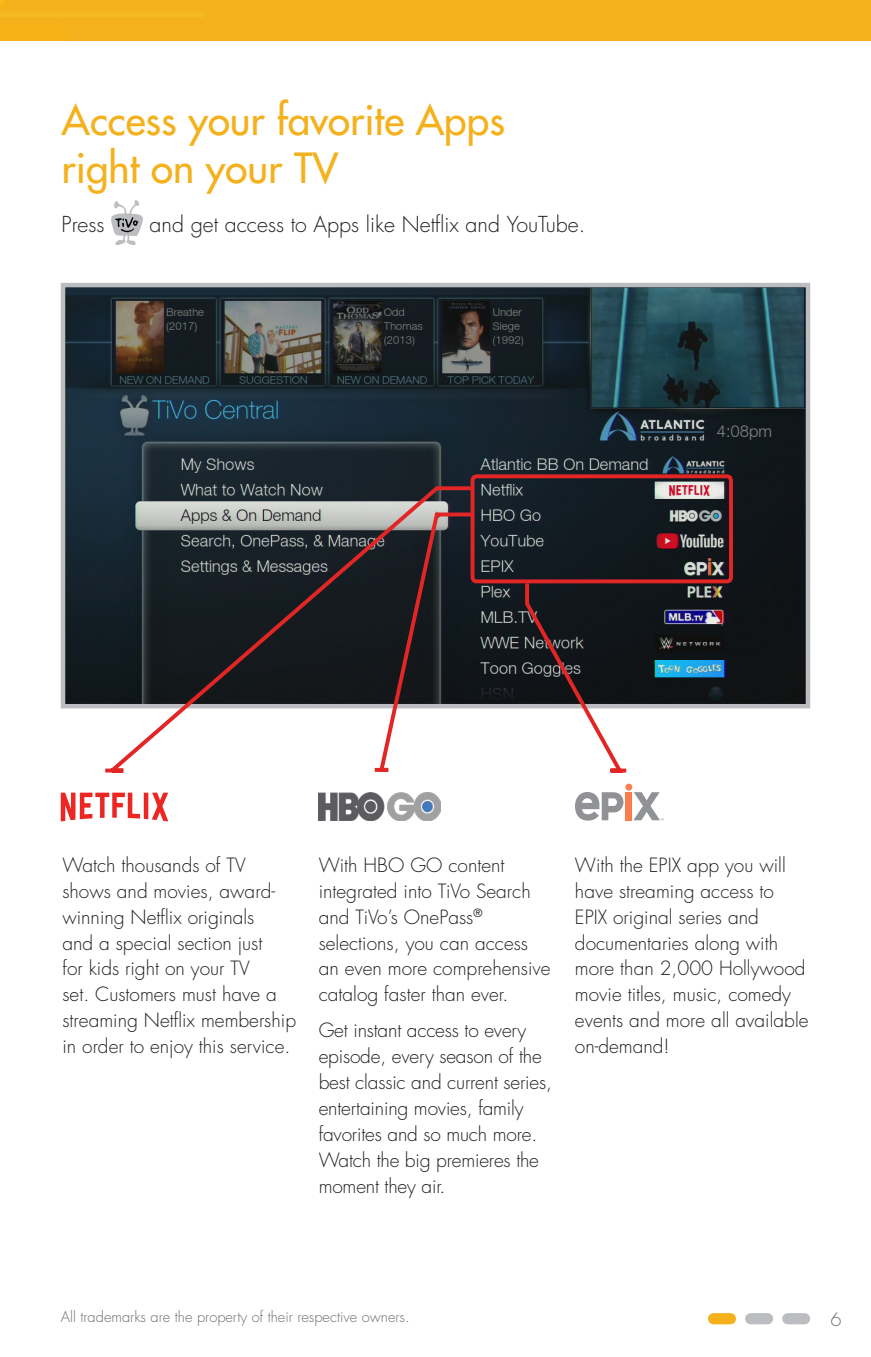
<style>
.page{position:relative;width:871px;height:1357px;background:#fff}
.page>*{position:absolute;margin:0;border:0;box-sizing:border-box;transform-origin:0 0}
.t1{font:500 40.5px/48.6px "Futura Std";color:#f4b11c}
.Body{font:300 21.38px "Futura Std";color:#231f20}
.Body-2{font:300 19.12px/25.9px "Futura Std";color:#231f20}
.Body-3{font:300 18px "Futura Std";color:#6c6d70}
.Disclaimer{font:300 14.62px "Futura Std";color:#6c6d70}
</style>
<div class="page">
<img style="left:60px;top:282px;width:751px;height:427px">
<svg style="left:111px;top:200px;width:32px;height:45px"></svg>
<svg style="left:633px;top:792px;width:31px;height:28px"></svg>
<div style="left:625px;top:792px;width:7px;height:28px;background:#fb7d4c"></div>
<div style="left:625px;top:784px;width:7px;height:6px;background:#fb7d4c;border-radius:50%"></div>
<svg style="left:575px;top:792px;width:48px;height:28px"></svg>
<img style="left:319px;top:792px;width:121px;height:29px">
<svg style="left:61px;top:792px;width:79px;height:29px"></svg>
<hr style="left:144px;top:793px;width:4px;height:26px;background:#ec2623">
<svg style="left:152px;top:793px;width:16px;height:28px"></svg>
<svg style="left:101px;top:484px;width:369px;height:289px"></svg>
<svg style="left:371px;top:510px;width:104px;height:263px"></svg>
<svg style="left:523px;top:583px;width:107px;height:190px"></svg>
<div style="left:470px;top:474px;width:263px;height:109px;border:4px solid #e22525;border-radius:4px"></div>
<div style="left:0;top:0;width:871px;height:40px;background:#f4b11c"></div>
<div style="left:788px;top:1313px;width:16px;height:11px;background:#bcbdc0"></div>
<div style="left:750px;top:1313px;width:17px;height:11px;background:#bcbdc0"></div>
<div style="left:713px;top:1313px;width:17px;height:11px;background:#f4b11c"></div>
<p class="t1" style="left:62px;top:96px;width:445px">Access your favorite Apps right on your TV</p>
<p class="Body" style="left:62px;top:211px;width:44px">Press</p>
<p class="Body" style="left:150px;top:211px;width:437px">and get access to Apps like Netflix and YouTube.</p>
<p class="Body-2" style="left:62px;top:852px;width:235px">Watch thousands of TV shows and movies, award&shy;winning Netflix originals<br>and a special section just<br>for kids right on your TV<br>set. Customers must have a streaming Netflix membership in order to enjoy this service.</p>
<p class="Body-2" style="left:319px;top:852px;width:233px">With HBO GO content integrated into TiVo Search and TiVo’s OnePass<sup>® </sup>selections, you can access an even more comprehensive catalog faster than ever.</p>
<p class="Body-2" style="left:319px;top:1018px;width:235px">Get instant access to every episode, every season of the best classic and current series, entertaining movies, family favorites and so much more.<br>Watch the big premieres the moment they air.</p>
<p class="Body-2" style="left:575px;top:852px;width:235px">With the EPIX app you will have streaming access to<br>EPIX original series and documentaries along with more than 2,000 Hollywood movie titles, music, comedy events and more all available on-demand!</p>
<p class="Disclaimer" style="left:61px;top:1308px;width:350px">All trademarks are the property of their respective owners.</p>
<p class="Body-3" style="left:830px;top:1308px;width:13px">6</p>
</div>
